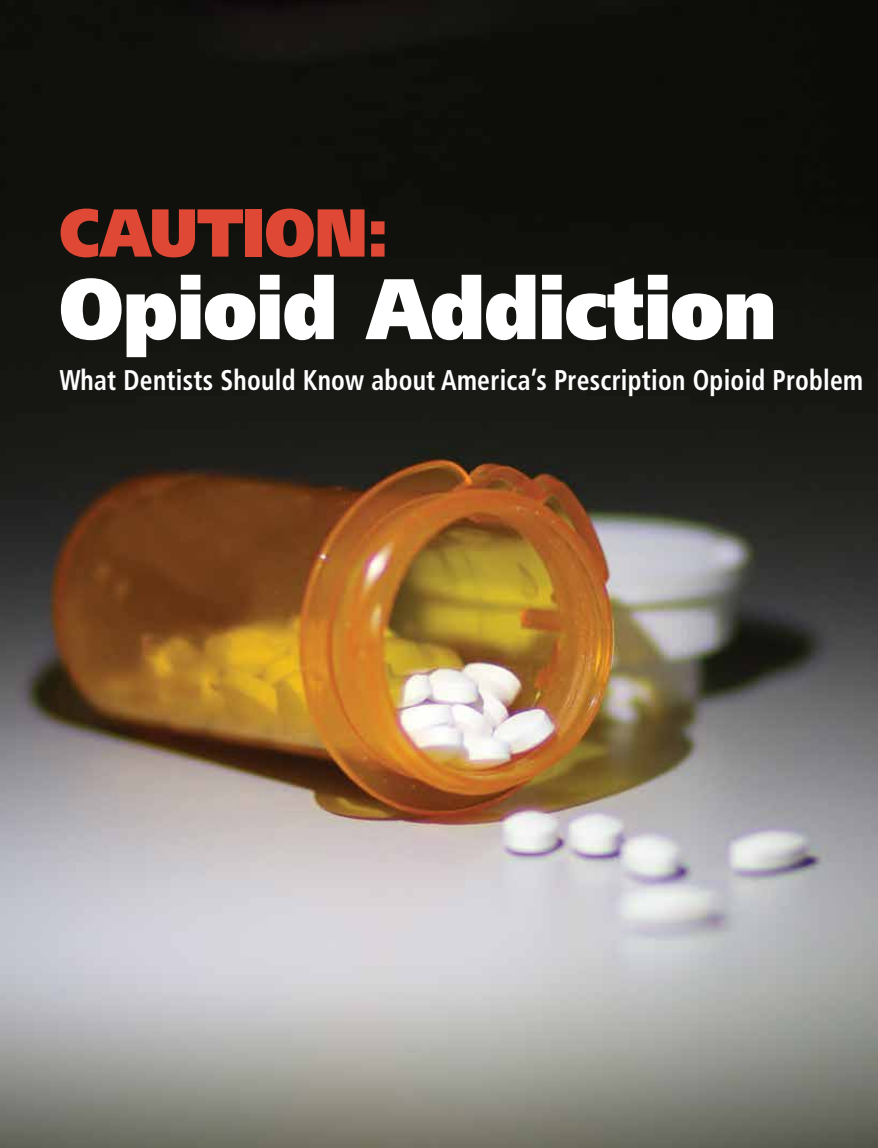
<style>
.page{position:relative;width:878px;height:1148px;background:#fff}
.page>*{position:absolute;margin:0;border:0;box-sizing:border-box;transform-origin:0 0}
.t1{font:900 85.8px "Frutiger";letter-spacing:-.01em;color:#fff;scale:.91 1}
.t2{font:900 67.65px "Frutiger";letter-spacing:-.01em;color:#df4834;scale:.91 1}
.t3{font:700 condensed 28.5px "Frutiger";letter-spacing:.01em;color:#fff;scale:.9 1}
</style>
<div class="page">
<img style="left:0;top:0;width:878px;height:1148px">
<h2 class="t2" style="left:59px;top:191px;width:364px">CAUTION:</h2>
<h1 class="t1" style="left:59px;top:257px;width:789px">Opioid Addiction</h1>
<p class="t3" style="left:59px;top:363px;width:894px">What Dentists Should Know about America’s Prescription Opioid Problem</p>
</div>
